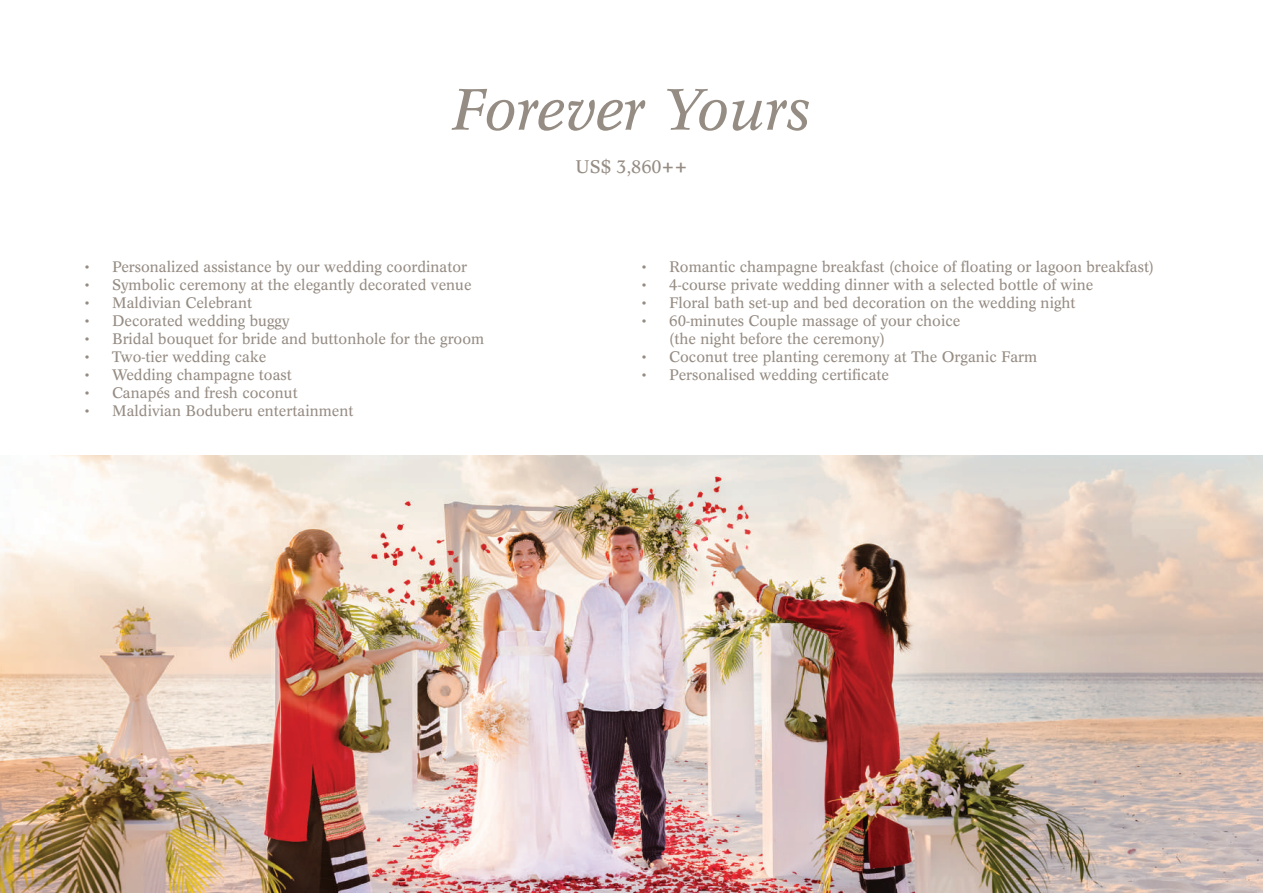
<style>
.page{position:relative;width:1263px;height:893px;background:#fff}
.page>*{position:absolute;margin:0;border:0;box-sizing:border-box;transform-origin:0 0}
.t1{font:italic 57.6px "Concorde BQ";color:#958c83}
.t2{font:18px "Concorde BQ";color:#958c83}
.t3{font:15px/18px "Concorde BQ";color:#958c83}
</style>
<div class="page">
<img style="left:0;top:455px;width:1263px;height:438px">
<h1 class="t1" style="left:451px;top:75px;width:361px">Forever Yours</h1>
<p class="t2" style="left:575px;top:156px;width:114px">US$ 3,860++</p>
<p class="t3" style="left:85px;top:258px;width:383px">• Personalized assistance by our wedding coordinator</p>
<p class="t3" style="left:85px;top:276px;width:388px">• Symbolic ceremony at the elegantly decorated venue</p>
<p class="t3" style="left:85px;top:294px;width:169px">• Maldivian Celebrant</p>
<p class="t3" style="left:85px;top:312px;width:206px">• Decorated wedding buggy</p>
<p class="t3" style="left:85px;top:330px;width:401px">• Bridal bouquet for bride and buttonhole for the groom</p>
<p class="t3" style="left:85px;top:348px;width:183px">• Two-tier wedding cake</p>
<p class="t3" style="left:85px;top:366px;width:208px">• Wedding champagne toast</p>
<p class="t3" style="left:85px;top:384px;width:214px">• Canapés and fresh coconut</p>
<p class="t3" style="left:85px;top:402px;width:270px">• Maldivian Boduberu entertainment</p>
<p class="t3" style="left:642px;top:258px;width:513px">• Romantic champagne breakfast (choice of floating or lagoon breakfast)</p>
<p class="t3" style="left:642px;top:276px;width:453px">• 4-course private wedding dinner with a selected bottle of wine</p>
<p class="t3" style="left:642px;top:294px;width:435px">• Floral bath set-up and bed decoration on the wedding night</p>
<p class="t3" style="left:669px;top:312px;width:293px;text-indent:-27px">• 60-minutes Couple massage of your choice (the night before the ceremony)</p>
<p class="t3" style="left:642px;top:348px;width:396px">• Coconut tree planting ceremony at The Organic Farm</p>
<p class="t3" style="left:642px;top:366px;width:248px">• Personalised wedding certificate</p>
</div>
